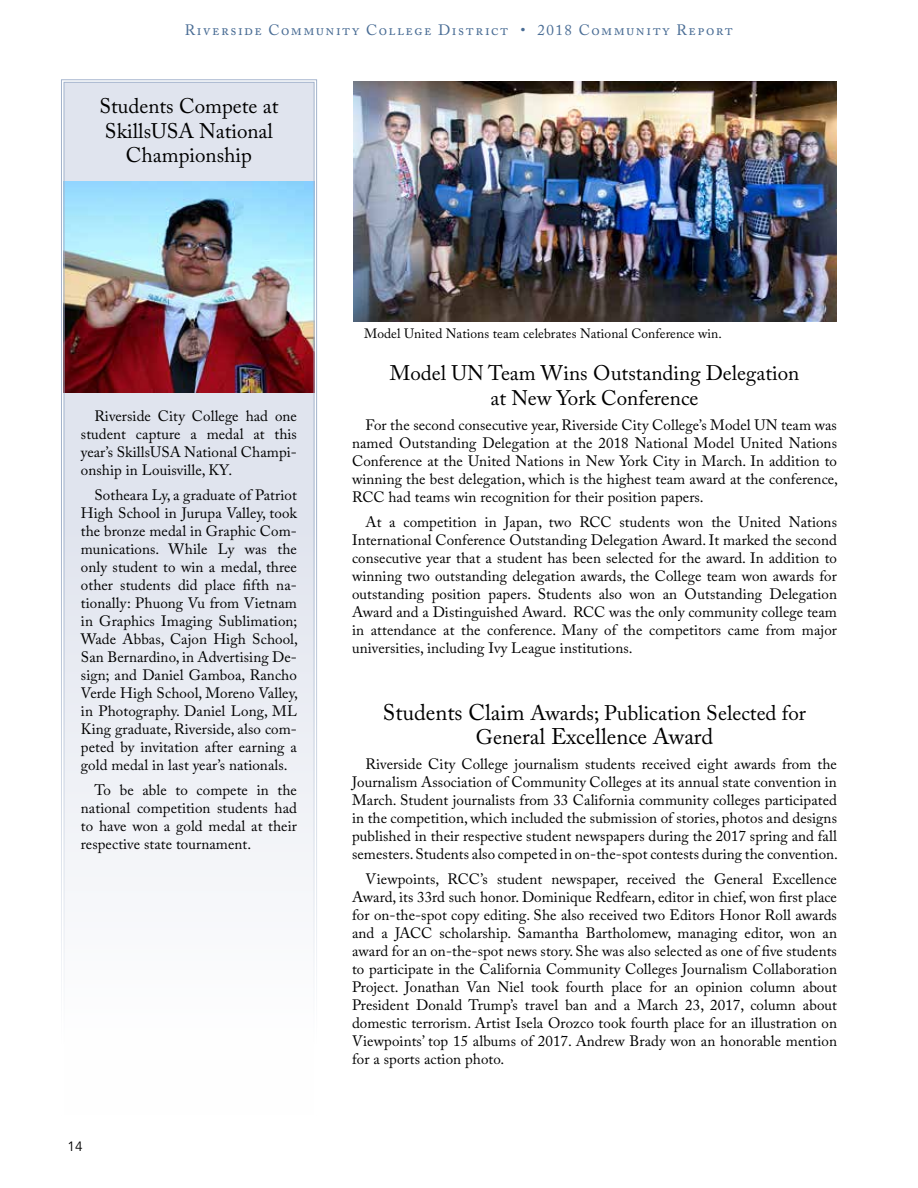
<style>
.page{position:relative;width:918px;height:1188px;background:#fff}
.page>*{position:absolute;margin:0;border:0;box-sizing:border-box;transform-origin:0 0}
.t1{font:22.5px "Adobe Caslon Pro";letter-spacing:-.005em;color:#000}
.t2{font:21px/24.6px "Adobe Caslon Pro";color:#000;text-align:center}
.t3{font:15px/18px "Adobe Caslon Pro";letter-spacing:.005em;color:#000;text-align:justify}
.t4{font:15px "Adobe Caslon Pro";letter-spacing:.1em;color:#4a6d95}
.t5{font:13.5px "Adobe Caslon Pro";letter-spacing:.005em;color:#000}
.t6{font:13.5px "Avenir";color:#000}
.s1{font-size:22.5px}
.s2{font-size:21px}
</style>
<div class="page">
<img style="left:354px;top:81px;width:483px;height:241px">
<svg style="left:61px;top:79px;width:256px;height:909px"></svg>
<p class="t4" style="left:185px;top:21px;width:550px">Riverside Community College District • 2018 Community Report</p>
<h2 class="t2" style="left:99px;top:94px;width:181px">Students Compete at<br>SkillsUSA National<br>Championship</h2>
<p class="t3" style="left:81px;top:407px;width:218px;text-indent:14px">Riverside City College had one student capture a medal at this year’s SkillsUSA National Champi&shy;onship in Louisville, KY.</p>
<p class="t3" style="left:81px;top:486px;width:219px;text-indent:14px">Sotheara Ly, a graduate of Patriot High School in Jurupa Valley, took the bronze medal in Graphic Com&shy;munications. While Ly was the only student to win a medal, three other students did place fifth na&shy;tionally: Phuong Vu from Vietnam in Graphics Imaging Sublimation; Wade Abbas, Cajon High School, San Bernardino, in Advertising De&shy;sign; and Daniel Gamboa, Rancho Verde High School, Moreno Valley, in Photography. Daniel Long, ML King graduate, Riverside, also com&shy;peted by invitation after earning a gold medal in last year’s nationals.</p>
<p class="t3" style="left:81px;top:780px;width:218px;text-indent:14px">To be able to compete in the national competition students had to have won a gold medal at their respective state tournament.</p>
<p class="t6" style="left:68px;top:1138px;width:17px">14</p>
<p class="t5" style="left:364px;top:326px;width:358px">Model United Nations team celebrates National Conference win.</p>
<h2 class="t2" style="left:390px;top:361px;width:411px">Model UN Team Wins Outstanding Delegation at New York Conference</h2>
<p class="t3" style="left:352px;top:416px;width:488px;text-indent:14px">For the second consecutive year, Riverside City College’s Model UN team was named Outstanding Delegation at the 2018 National Model United Nations Conference at the United Nations in New York City in March. In addition to winning the best delegation, which is the highest team award at the conference, RCC had teams win recognition for their position papers.</p>
<p class="t3" style="left:352px;top:512px;width:486px;text-indent:14px">At a competition in Japan, two RCC students won the United Nations International Conference Outstanding Delegation Award. It marked the second consecutive year that a student has been selected for the award. In addition to winning two outstanding delegation awards, the College team won awards for outstanding position papers. Students also won an Outstanding Delegation Award and a Distinguished Award. RCC was the only community college team in attendance at the conference. Many of the competitors came from major universities, including Ivy League institutions.</p>
<h2 class="t2" style="left:383px;top:700px;width:425px"><span class="s1">Students Claim</span> Awards; Publication Selected for</h2>
<h1 class="t1" style="left:476px;top:723px;width:239px"><span class="s2">Gene</span>ral Excellence Award</h1>
<p class="t3" style="left:352px;top:755px;width:486px;text-indent:14px">Riverside City College journalism students received eight awards from the Journalism Association of Community Colleges at its annual state convention in March. Student journalists from 33 California community colleges participated in the competition, which included the submission of stories, photos and designs published in their respective student newspapers during the 2017 spring and fall semesters. Students also competed in on-the-spot contests during the convention.</p>
<p class="t3" style="left:352px;top:870px;width:487px;text-indent:14px">Viewpoints, RCC’s student newspaper, received the General Excellence Award, its 33rd such honor. Dominique Redfearn, editor in chief, won first place for on-the-spot copy editing. She also received two Editors Honor Roll awards and a JACC scholarship. Samantha Bartholomew, managing editor, won an award for an on-the-spot news story. She was also selected as one of five students to participate in the California Community Colleges Journalism Collaboration Project. Jonathan Van Niel took fourth place for an opinion column about President Donald Trump’s travel ban and a March 23, 2017, column about domestic terrorism. Artist Isela Orozco took fourth place for an illustration on Viewpoints’ top 15 albums of 2017. Andrew Brady won an honorable mention for a sports action photo.</p>
</div>
